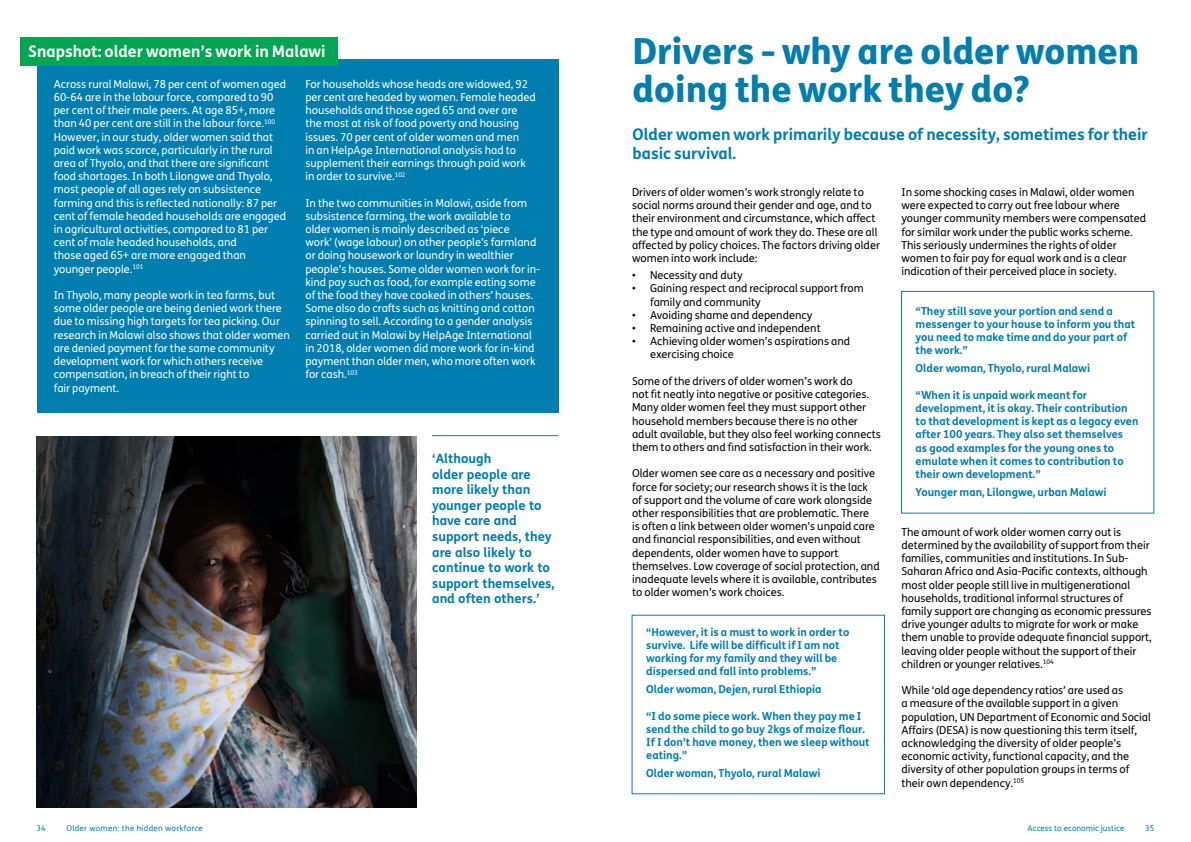
<style>
.page{position:relative;width:1191px;height:842px;background:#fff}
.page>*{position:absolute;margin:0;border:0;box-sizing:border-box;transform-origin:0 0}
.t1{font:800 36px/38px "FS Me";color:#007eaf}
.t2{font:700 16px/19.2px "FS Me";color:#007eaf}
.t3{font:700 16px "FS Me";color:#fff}
.t4{font:700 13px/15.6px "FS Me";color:#007eaf}
.t5{font:11px/13.2px "FS Me";color:#000}
.t6{font:11px/13.2px "FS Me";color:#fff}
.t7{font:700 11px/13.2px "FS Me";color:#007eaf}
.t8{font:8px "FS Me";letter-spacing:.025em;color:#007eaf}
.t9{font:8px "FS Me";color:#007eaf}
</style>
<div class="page">
<div style="left:37px;top:59px;width:521px;height:353px;background:#007eaf"></div>
<div style="left:20px;top:37px;width:317px;height:28px;background:#00a651"></div>
<img style="left:37px;top:436px;width:380px;height:372px">
<hr style="left:432px;top:435px;width:126px;height:1px;background:#007eaf">
<div style="left:901px;top:291px;width:253px;height:223px;border:1px solid #007eaf"></div>
<h2 class="t3" style="left:28px;top:39px;width:299px">Snapshot: older women’s work in Malawi</h2>
<p class="t6" style="left:54px;top:77px;width:234px">Across rural Malawi, 78 per cent of women aged 60-64 are in the labour force, compared to 90 per cent of their male peers. At age 85+, more than 40 per cent are still in the labour force.<sup>100<br></sup>However, in our study, older women said that paid work was scarce, particularly in the rural area of Thyolo, and that there are significant food shortages. In both Lilongwe and Thyolo, most people of all ages rely on subsistence farming and this is reflected nationally: 87 per cent of female headed households are engaged in agricultural activities, compared to 81 per cent of male headed households, and<br>those aged 65+ are more engaged than younger people.<sup>101</sup></p>
<p class="t6" style="left:54px;top:288px;width:237px">In Thyolo, many people work in tea farms, but some older people are being denied work there due to missing high targets for tea picking. Our research in Malawi also shows that older women are denied payment for the same community development work for which others receive compensation, in breach of their right to<br>fair payment.</p>
<p class="t6" style="left:305px;top:77px;width:232px">For households whose heads are widowed, 92 per cent are headed by women. Female headed households and those aged 65 and over are the most at risk of food poverty and housing issues. 70 per cent of older women and men<br>in an HelpAge International analysis had to supplement their earnings through paid work in order to survive.<sup>102</sup></p>
<p class="t6" style="left:305px;top:196px;width:236px">In the two communities in Malawi, aside from subsistence farming, the work available to<br>older women is mainly described as ‘piece<br>work’ (wage labour) on other people’s farmland or doing housework or laundry in wealthier people’s houses. Some older women work for in&shy;kind pay such as food, for example eating some of the food they have cooked in others’ houses.<br>Some also do crafts such as knitting and cotton spinning to sell. According to a gender analysis carried out in Malawi by HelpAge International in 2018, older women did more work for in-kind payment than older men, who more often work for cash.<sup>103</sup></p>
<p class="t4" style="left:432px;top:450px;width:124px">‘Although<br>older people are more likely than younger people to have care and support needs, they are also likely to continue to work to support themselves, and often others.’</p>
<h1 class="t1" style="left:632px;top:30px;width:508px">Drivers - why are older women doing the work they do?</h1>
<h2 class="t2" style="left:632px;top:124px;width:517px">Older women work primarily because of necessity, sometimes for their basic survival.</h2>
<p class="t5" style="left:632px;top:185px;width:249px">Drivers of older women’s work strongly relate to social norms around their gender and age, and to their environment and circumstance, which affect the type and amount of work they do. These are all affected by policy choices. The factors driving older women into work include:</p>
<p class="t5" style="left:632px;top:269px;width:112px">• Necessity and duty</p>
<p class="t5" style="left:650px;top:282px;width:215px;text-indent:-18px">• Gaining respect and reciprocal support from family and community</p>
<p class="t5" style="left:632px;top:308px;width:182px">• Avoiding shame and dependency</p>
<p class="t5" style="left:632px;top:321px;width:190px">• Remaining active and independent</p>
<p class="t5" style="left:650px;top:335px;width:202px;text-indent:-18px">• Achieving older women’s aspirations and exercising choice</p>
<p class="t5" style="left:632px;top:374px;width:250px">Some of the drivers of older women’s work do<br>not fit neatly into negative or positive categories.<br>Many older women feel they must support other household members because there is no other adult available, but they also feel working connects them to others and find satisfaction in their work.</p>
<p class="t5" style="left:632px;top:467px;width:249px">Older women see care as a necessary and positive force for society; our research shows it is the lack of support and the volume of care work alongside other responsibilities that are problematic. There<br>is often a link between older women’s unpaid care and financial responsibilities, and even without dependents, older women have to support themselves. Low coverage of social protection, and inadequate levels where it is available, contributes to older women’s work choices.</p>
<p class="t7" style="left:646px;top:625px;width:205px">“However, it is a must to work in order to survive. Life will be difficult if I am not working for my family and they will be dispersed and fall into problems.”</p>
<p class="t7" style="left:646px;top:682px;width:177px">Older woman, Dejen, rural Ethiopia</p>
<p class="t7" style="left:646px;top:709px;width:225px">“I do some piece work. When they pay me I send the child to go buy 2kgs of maize flour.<br>If I don’t have money, then we sleep without eating.”</p>
<p class="t7" style="left:646px;top:766px;width:176px">Older woman, Thyolo, rural Malawi</p>
<p class="t5" style="left:901px;top:185px;width:246px">In some shocking cases in Malawi, older women were expected to carry out free labour where younger community members were compensated for similar work under the public works scheme.<br>This seriously undermines the rights of older women to fair pay for equal work and is a clear indication of their perceived place in society.</p>
<p class="t7" style="left:915px;top:304px;width:221px">“They still save your portion and send a messenger to your house to inform you that you need to make time and do your part of the work.”</p>
<p class="t7" style="left:915px;top:361px;width:176px">Older woman, Thyolo, rural Malawi</p>
<p class="t7" style="left:915px;top:388px;width:224px">“When it is unpaid work meant for development, it is okay. Their contribution to that development is kept as a legacy even after 100 years. They also set themselves<br>as good examples for the young ones to emulate when it comes to contribution to their own development.”</p>
<p class="t7" style="left:915px;top:485px;width:192px">Younger man, Lilongwe, urban Malawi</p>
<p class="t5" style="left:901px;top:525px;width:252px">The amount of work older women carry out is determined by the availability of support from their families, communities and institutions. In Sub-Saharan Africa and Asia-Pacific contexts, although most older people still live in multigenerational households, traditional informal structures of family support are changing as economic pressures drive younger adults to migrate for work or make them unable to provide adequate financial support, leaving older people without the support of their children or younger relatives.<sup>104</sup></p>
<p class="t5" style="left:901px;top:683px;width:251px">While ‘old age dependency ratios’ are used as<br>a measure of the available support in a given population, UN Department of Economic and Social Affairs (DESA) is now questioning this term itself, acknowledging the diversity of older people’s economic activity, functional capacity, and the diversity of other population groups in terms of their own dependency.<sup>105</sup></p>
<p class="t8" style="left:37px;top:823px;width:11px">34</p>
<p class="t8" style="left:67px;top:823px;width:138px">Older women: the hidden workforce</p>
<p class="t9" style="left:1027px;top:823px;width:98px">Access to economic justice</p>
<p class="t8" style="left:1145px;top:823px;width:11px">35</p>
</div>
